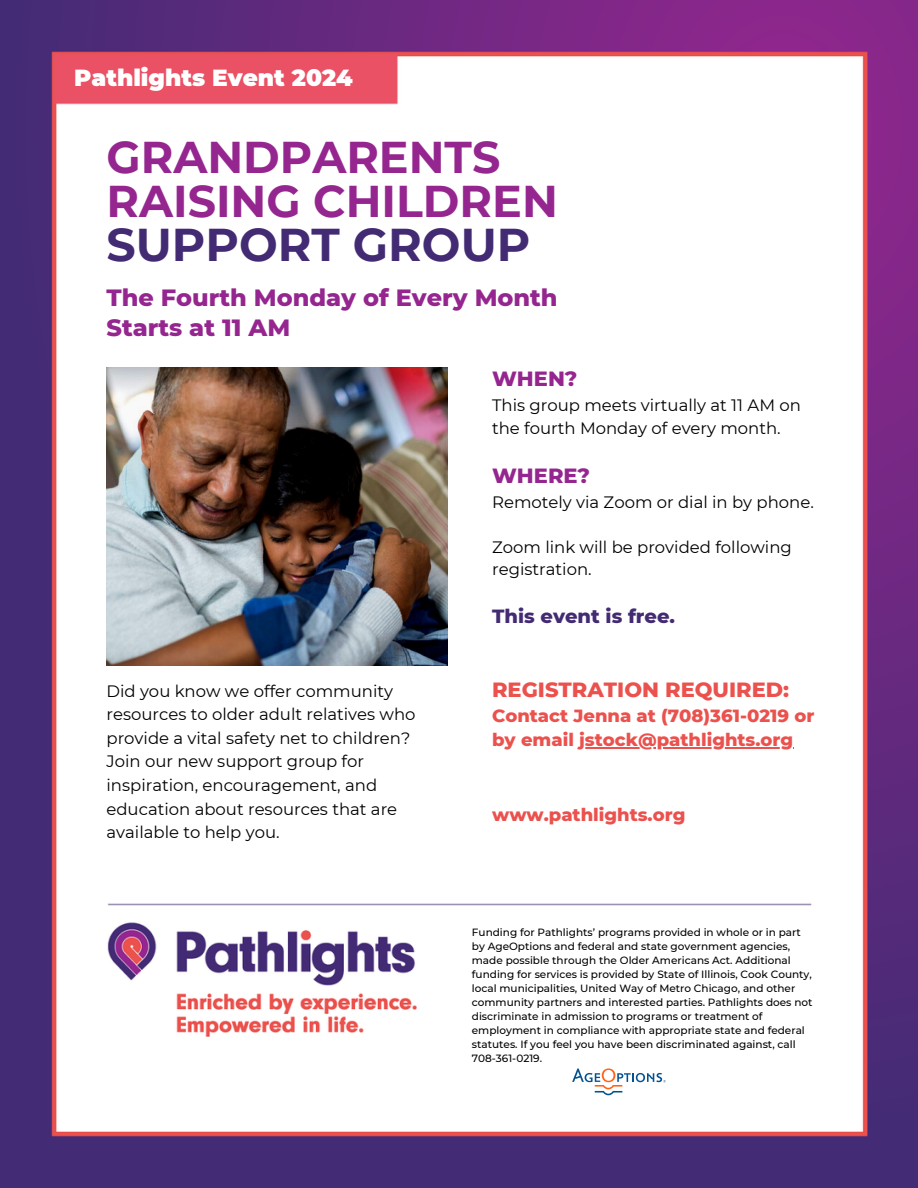
<style>
.page{position:relative;width:918px;height:1188px;background:#fff}
.page>*{position:absolute;margin:0;border:0;box-sizing:border-box;transform-origin:0 0}
.t1{font:700 45.9px "Montserrat";color:#432b74}
.t2{font:700 44.4px/43.8px "Montserrat";color:#95268f}
.t3{font:800 24px/30.3px "Montserrat";color:#95268f}
.t4{font:900 23.25px "Montserrat";color:#fff}
.t5{font:800 21px "Montserrat";color:#eb514d}
.t6{font:800 21px "Montserrat";color:#95268f}
.t7{font:800 19.5px "Montserrat";color:#432b74}
.t8{font:800 18px/24.8px "Montserrat";color:#eb514d}
.t9{font:16.5px/23.7px "Montserrat";color:#000}
.t10{font:500 10.5px/14px "Montserrat";color:#000}
</style>
<div class="page">
<img style="left:0;top:0;width:918px;height:1188px">
<img style="left:107px;top:367px;width:340px;height:298px">
<hr style="left:579px;top:747px;width:214px;height:2px;background:#eb514d">
<svg style="left:572px;top:1069px;width:94px;height:26px"></svg>
<h2 class="t4" style="left:74px;top:63px;width:280px">Pathlights Event 2024</h2>
<h1 class="t2" style="left:107px;top:136px;width:453px">GRANDPARENTS<br>RAISING CHILDREN</h1>
<h1 class="t1" style="left:107px;top:217px;width:425px">SUPPORT GROUP</h1>
<h2 class="t3" style="left:107px;top:282px;width:453px">The Fourth Monday of Every Month<br>Starts at 11 AM</h2>
<p class="t6" style="left:492px;top:366px;width:87px">WHEN?</p>
<p class="t9" style="left:492px;top:394px;width:310px;line-height:22.5px">This group meets virtually at 11 AM on the fourth Monday of every month.</p>
<h4 class="t6" style="left:492px;top:463px;width:100px">WHERE?</h4>
<h4 class="t9" style="left:492px;top:490px;width:323px">Remotely via Zoom or dial in by phone.</h4>
<h4 class="t9" style="left:492px;top:536px;width:301px;line-height:22.5px">Zoom link will be provided following registration.</h4>
<h4 class="t7" style="left:492px;top:604px;width:184px">This event is free.</h4>
<h3 class="t9" style="left:107px;top:679px;width:311px">Did you know we offer community resources to older adult relatives who provide a vital safety net to children?<br>Join our new support group for inspiration, encouragement, and education about resources that are available to help you.</h3>
<h4 class="t5" style="left:492px;top:676px;width:298px">REGISTRATION REQUIRED:</h4>
<h4 class="t8" style="left:492px;top:703px;width:324px">Contact Jenna at (708)361-0219 or by email jstock@pathlights.org</h4>
<h3 class="t8" style="left:492px;top:802px;width:195px">www.pathlights.org</h3>
<h3 class="t10" style="left:472px;top:926px;width:342px">Funding for Pathlights’ programs provided in whole or in part by AgeOptions and federal and state government agencies, made possible through the Older Americans Act. Additional funding for services is provided by State of Illinois, Cook County, local municipalities, United Way of Metro Chicago, and other community partners and interested parties. Pathlights does not discriminate in admission to programs or treatment of employment in compliance with appropriate state and federal statutes. If you feel you have been discriminated against, call 708-361-0219.</h3>
</div>
